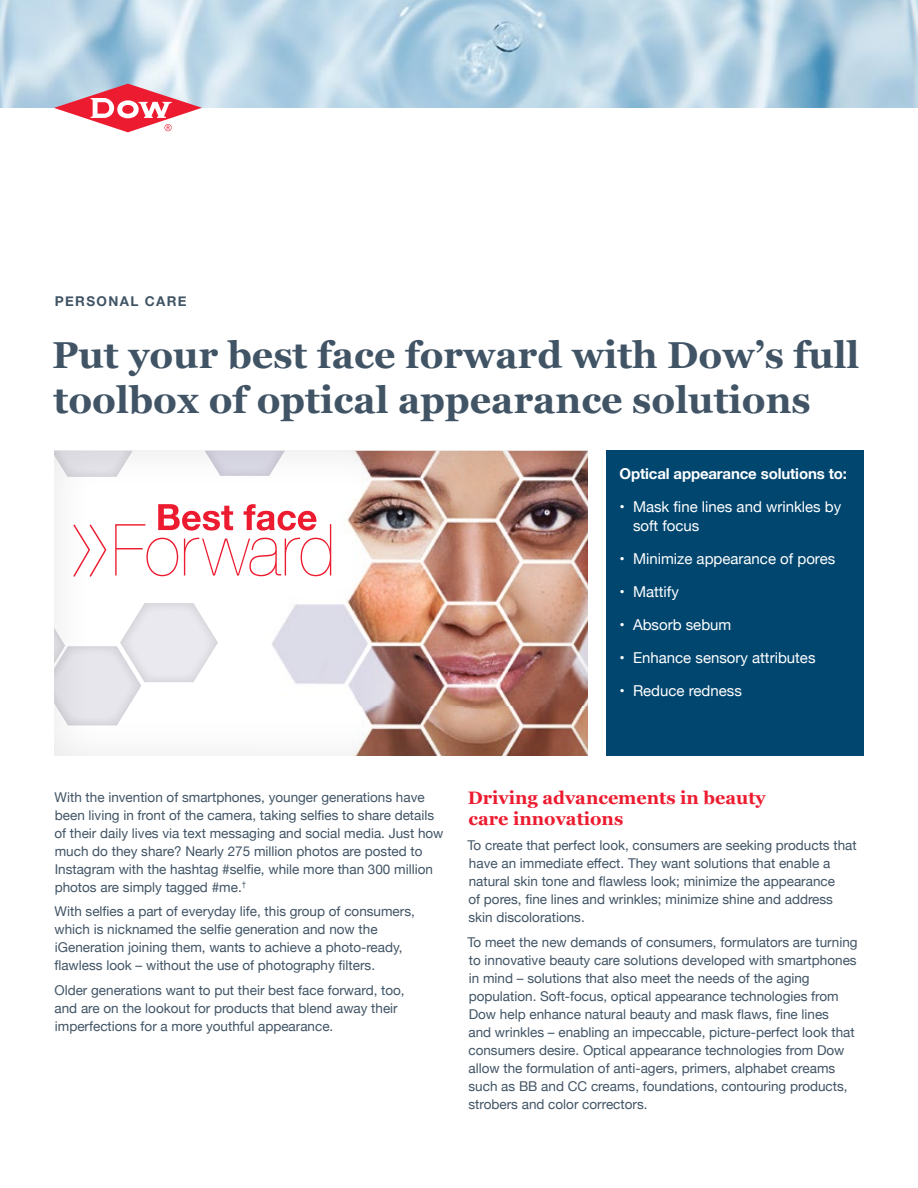
<style>
.page{position:relative;width:918px;height:1188px;background:#fff}
.page>*{position:absolute;margin:0;border:0;box-sizing:border-box;transform-origin:0 0}
.t1{font:700 37.5px/45px "Georgia";color:#415465}
.t2{font:700 18px/21px "Georgia";color:#ed1b2f}
.t3{font:15px/19.5px "Helvetica Neue";color:#fff}
.t4{font:700 15px "Helvetica Neue";letter-spacing:-.01em;color:#fff}
.t5{font:13.5px/18px "Helvetica Neue";color:#415465}
.t6{font:700 13.5px "Helvetica Neue";letter-spacing:.1em;color:#415465}
</style>
<div class="page">
<img style="left:0;top:0;width:918px;height:108px">
<div style="left:40px;top:440px;width:561px;height:317px;background:#000;opacity:.1"></div>
<svg style="left:73px;top:524px;width:33px;height:53px"></svg>
<svg style="left:115px;top:504px;width:216px;height:72px"></svg>
<div style="left:606px;top:451px;width:258px;height:305px;background:#00466f"></div>
<svg style="left:54px;top:84px;width:148px;height:48px"></svg>
<p class="t6" style="left:55px;top:291px;width:133px">PERSONAL CARE</p>
<h1 class="t1" style="left:52px;top:331px;width:809px">Put your best face forward with Dow’s full toolbox of optical appearance solutions</h1>
<p class="t4" style="left:620px;top:462px;width:229px">Optical appearance solutions to:</p>
<p class="t3" style="left:633px;top:498px;width:210px;text-indent:-14px">• Mask fine lines and wrinkles by soft focus</p>
<p class="t3" style="left:620px;top:550px;width:217px">• Minimize appearance of pores</p>
<p class="t3" style="left:620px;top:583px;width:61px">• Mattify</p>
<p class="t3" style="left:620px;top:616px;width:113px">• Absorb sebum</p>
<p class="t3" style="left:620px;top:649px;width:198px">• Enhance sensory attributes</p>
<p class="t3" style="left:620px;top:682px;width:124px">• Reduce redness</p>
<p class="t5" style="left:54px;top:789px;width:391px">With the invention of smartphones, younger generations have been living in front of the camera, taking selfies to share details of their daily lives via text messaging and social media. Just how much do they share? Nearly 275 million photos are posted to Instagram with the hashtag #selfie, while more than 300 million photos are simply tagged #me.<sup>†</sup></p>
<p class="t5" style="left:54px;top:903px;width:362px">With selfies a part of everyday life, this group of consumers, which is nicknamed the selfie generation and now the iGeneration joining them, wants to achieve a photo-ready, flawless look – without the use of photography filters.</p>
<p class="t5" style="left:54px;top:982px;width:352px">Older generations want to put their best face forward, too, and are on the lookout for products that blend away their imperfections for a more youthful appearance.</p>
<h2 class="t2" style="left:468px;top:787px;width:299px">Driving advancements in beauty care innovations</h2>
<p class="t5" style="left:467px;top:837px;width:391px">To create that perfect look, consumers are seeking products that have an immediate effect. They want solutions that enable a natural skin tone and flawless look; minimize the appearance<br>of pores, fine lines and wrinkles; minimize shine and address skin discolorations.</p>
<p class="t5" style="left:467px;top:934px;width:392px">To meet the new demands of consumers, formulators are turning to innovative beauty care solutions developed with smartphones in mind – solutions that also meet the needs of the aging population. Soft-focus, optical appearance technologies from Dow help enhance natural beauty and mask flaws, fine lines<br>and wrinkles – enabling an impeccable, picture-perfect look that consumers desire. Optical appearance technologies from Dow allow the formulation of anti-agers, primers, alphabet creams such as BB and CC creams, foundations, contouring products, strobers and color correctors.</p>
</div>
